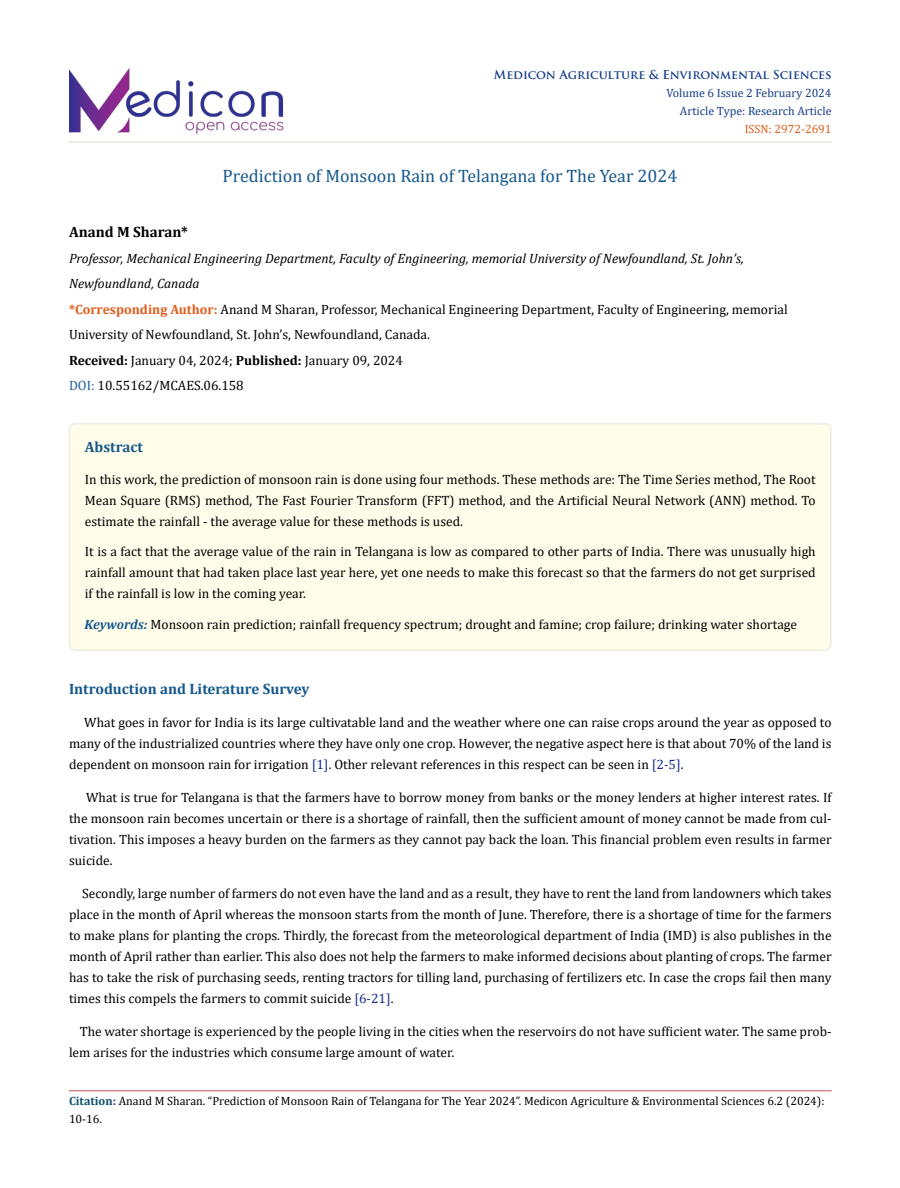
<style>
.page{position:relative;width:900px;height:1188px;background:#fff}
.page>*{position:absolute;margin:0;border:0;box-sizing:border-box;transform-origin:0 0}
.t1{font:18px "Cambria";color:#15588c}
.t2{font:700 15px "Cambria";color:#15588c}
.t3{font:700 15px "Cambria";color:#000}
.t4{font:13.5px/21px "Cambria";color:#000;text-align:justify}
.t5{font:12px/18px "Cambria";color:#000}
.t6{font:12px/18px "Cambria";color:#173e88;text-align:right}
.t7{font:700 12px "Trajan Pro";color:#173e88}
.t8{font:12px "Cambria";color:#e05d1a}
.s1{font-style:italic}
.s2{font-weight:700;color:#e05d1a}
.s3{font-weight:700}
.s4{color:#215e9e}
.s5{font-weight:700;font-style:italic;color:#15588c}
.s6{color:#152c8c}
.s7{font-weight:700;color:#0e536a}
.s8{font-weight:700;color:#173e88}
</style>
<div class="page">
<img style="left:69px;top:68px;width:218px;height:74px">
<hr style="left:69px;top:1091px;width:763px;height:1px;background:#c0504d">
<hr style="left:69px;top:142px;width:762px;height:1px;background:#e0dfcd">
<div style="left:69px;top:424px;width:762px;height:226px;background:#fffde9;border-radius:6px"></div>
<div style="left:69px;top:423px;width:763px;height:228px;border:2px solid #eeece1;border-radius:6px"></div>
<p class="t7" style="left:494px;top:67px;width:339px">Medicon Agriculture &amp; Environmental Sciences</p>
<p class="t6" style="left:666px;top:84px;width:167px">Volume 6 Issue 2 February 2024<br>Article Type: Research Article</p>
<p class="t8" style="left:745px;top:122px;width:88px">ISSN: 2972-2691</p>
<h1 class="t1" style="left:223px;top:165px;width:456px">Prediction of Monsoon Rain of Telangana for The Year 2024</h1>
<p class="t3" style="left:69px;top:222px;width:121px">Anand M Sharan*</p>
<p class="t4" style="left:69px;top:245px;width:720px;line-height:25.5px;text-align:left"><span class="s1">Professor, Mechanical Engineering Department, Faculty of Engineering, memorial University of Newfoundland, St. John’s, Newfoundland, Canada<br></span><span class="s2">*Corresponding Author:</span> Anand M Sharan, Professor, Mechanical Engineering Department, Faculty of Engineering, memorial University of Newfoundland, St. John’s, Newfoundland, Canada.<br><span class="s3">Received:</span> January 04, 2024; <span class="s3">Published:</span> January 09, 2024<br><span class="s4">DOI:</span> 10.55162/MCAES.06.158</p>
<p class="t2" style="left:85px;top:437px;width:60px">Abstract</p>
<p class="t4" style="left:85px;top:469px;width:732px">In this work, the prediction of monsoon rain is done using four methods. These methods are: The Time Series method, The Root Mean Square (RMS) method, The Fast Fourier Transform (FFT) method, and the Artificial Neural Network (ANN) method. To estimate the rainfall - the average value for these methods is used.</p>
<p class="t4" style="left:85px;top:541px;width:732px">It is a fact that the average value of the rain in Telangana is low as compared to other parts of India. There was unusually high rainfall amount that had taken place last year here, yet one needs to make this forecast so that the farmers do not get surprised if the rainfall is low in the coming year.</p>
<p class="t4" style="left:85px;top:613px;width:714px"><span class="s5">Keywords:</span> Monsoon rain prediction; rainfall frequency spectrum; drought and famine; crop failure; drinking water shortage</p>
<p class="t2" style="left:69px;top:678px;width:242px">Introduction and Literature Survey</p>
<p class="t4" style="left:69px;top:712px;width:764px;text-indent:15px">What goes in favor for India is its large cultivatable land and the weather where one can raise crops around the year as opposed to many of the industrialized countries where they have only one crop. However, the negative aspect here is that about 70% of the land is dependent on monsoon rain for irrigation <span class="s6">[1]</span>. Other relevant references in this respect can be seen in <span class="s6">[2-5]</span>.</p>
<p class="t4" style="left:69px;top:787px;width:764px;text-indent:17px">What is true for Telangana is that the farmers have to borrow money from banks or the money lenders at higher interest rates. If the monsoon rain becomes uncertain or there is a shortage of rainfall, then the sufficient amount of money cannot be made from cul&shy;tivation. This imposes a heavy burden on the farmers as they cannot pay back the loan. This financial problem even results in farmer suicide.</p>
<p class="t4" style="left:69px;top:883px;width:764px;text-indent:13px">Secondly, large number of farmers do not even have the land and as a result, they have to rent the land from landowners which takes place in the month of April whereas the monsoon starts from the month of June. Therefore, there is a shortage of time for the farmers to make plans for planting the crops. Thirdly, the forecast from the meteorological department of India (IMD) is also publishes in the month of April rather than earlier. This also does not help the farmers to make informed decisions about planting of crops. The farmer has to take the risk of purchasing seeds, renting tractors for tilling land, purchasing of fertilizers etc. In case the crops fail then many times this compels the farmers to commit suicide <span class="s6">[6-21]</span>.</p>
<p class="t4" style="left:69px;top:1021px;width:764px;text-indent:11px">The water shortage is experienced by the people living in the cities when the reservoirs do not have sufficient water. The same prob&shy;lem arises for the industries which consume large amount of water.</p>
<p class="t5" style="left:69px;top:1092px;width:757px"><span class="s7">Citation</span><span class="s8">:</span> Anand M Sharan. “Prediction of Monsoon Rain of Telangana for The Year 2024”. Medicon Agriculture &amp; Environmental Sciences 6.2 (2024):<br>10-16.</p>
</div>
